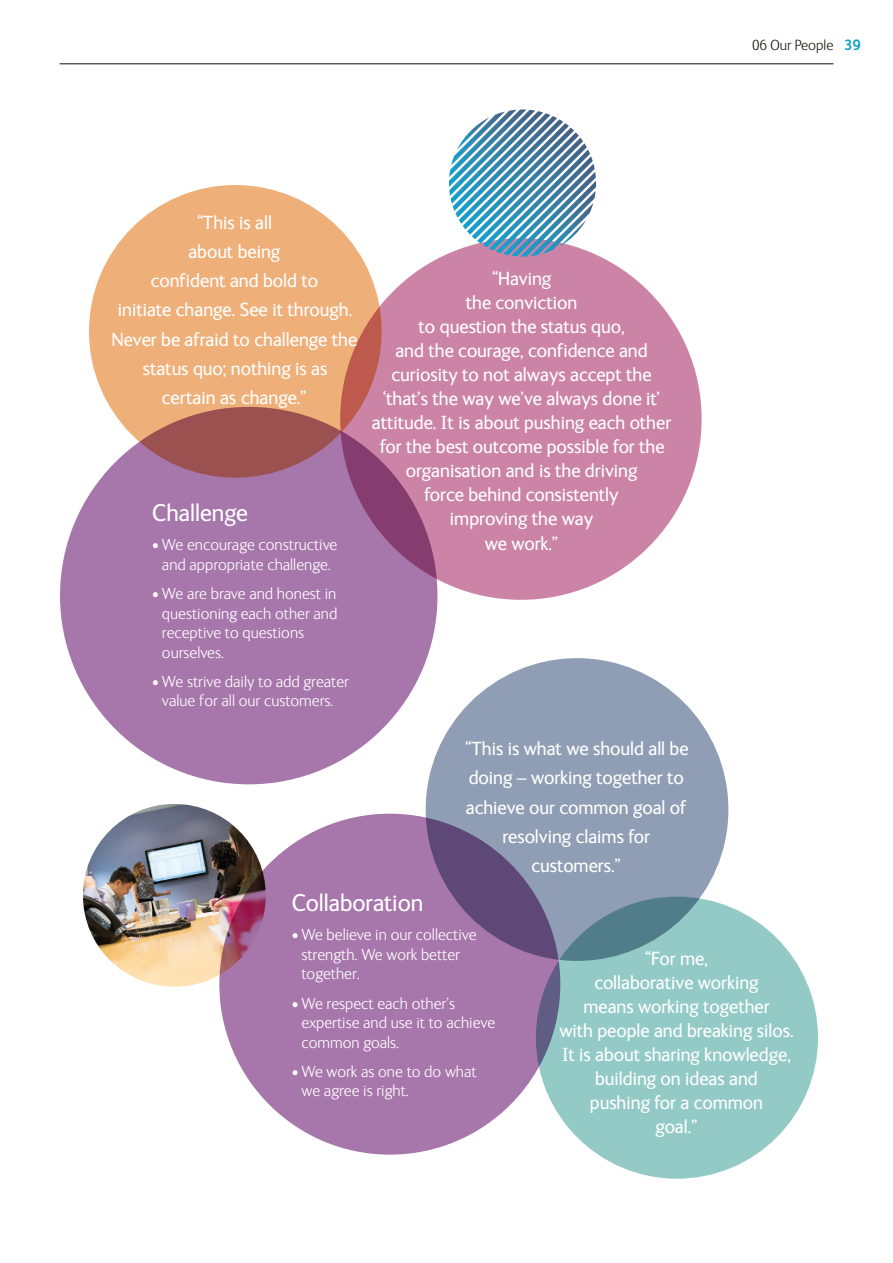
<style>
.page{position:relative;width:893px;height:1263px;background:#fff}
.page>*{position:absolute;margin:0;border:0;box-sizing:border-box;transform-origin:0 0}
.t1{font:24.75px "FS Ingrid";color:#fff}
.t2{font:19.5px/24px "FS Ingrid";color:#fff;text-align:center}
.t3{font:300 16.5px/19.5px "FS Ingrid";color:#fff}
.t4{font:300 15px "FS Ingrid";color:#1d1d1b}
.s1{font-weight:700;color:#13a0cb}
</style>
<div class="page">
<img style="left:83px;top:804px;width:183px;height:183px;border-radius:91px">
<div style="left:89px;top:185px;width:293px;height:293px;background:#eeaf79;border-radius:50%"></div>
<div style="left:426px;top:658px;width:302px;height:303px;background:#8f9eb4;border-radius:50%"></div>
<svg style="left:60px;top:407px;width:377px;height:377px;background:#a572a2"></svg>
<svg style="left:219px;top:814px;width:341px;height:341px;background:#9f70a4"></svg>
<svg style="left:340px;top:238px;width:362px;height:362px;background:#c87fa1"></svg>
<svg style="left:536px;top:897px;width:282px;height:282px;background:#8dc2bf"></svg>
<svg style="left:449px;top:109px;width:147px;height:148px"></svg>
<hr style="left:60px;top:63px;width:773px;height:1px;background:#1d1d1b">
<p class="t2" style="left:111px;top:207px;width:247px;line-height:29.2px">“This is all<br>about being<br>confident and bold to<br>initiate change. See it through.<br>Never be afraid to challenge the status quo; nothing is as<br>certain as change.”</p>
<p class="t1" style="left:152px;top:496px;width:97px">Challenge</p>
<p class="t3" style="left:152px;top:534px;width:187px;text-align:center">• We encourage constructive and appropriate challenge.</p>
<p class="t3" style="left:162px;top:583px;width:177px;text-indent:-10px">• We are brave and honest in questioning each other and receptive to questions ourselves.</p>
<p class="t3" style="left:152px;top:671px;width:198px;text-align:center">• We strive daily to add greater value for all our customers.</p>
<p class="t2" style="left:372px;top:266px;width:301px">“Having<br>the conviction<br>to question the status quo,<br>and the courage, confidence and curiosity to not always accept the ‘that’s the way we’ve always done it’ attitude. It is about pushing each other for the best outcome possible for the organisation and is the driving<br>force behind consistently<br>improving the way<br>we work.”</p>
<p class="t2" style="left:465px;top:733px;width:225px;line-height:29.2px">“This is what we should all be doing – working together to achieve our common goal of resolving claims for customers.”</p>
<p class="t4" style="left:752px;top:35px;width:111px">06 Our People <span class="s1">39</span></p>
<p class="t1" style="left:292px;top:886px;width:133px">Collaboration</p>
<p class="t3" style="left:301px;top:924px;width:177px;text-indent:-10px">• We believe in our collective strength. We work better together.</p>
<p class="t3" style="left:301px;top:993px;width:195px;text-indent:-10px">• We respect each other’s expertise and use it to achieve common goals.</p>
<p class="t3" style="left:301px;top:1061px;width:177px;text-indent:-10px">• We work as one to do what we agree is right.</p>
<p class="t2" style="left:559px;top:946px;width:236px">“For me,<br>collaborative working<br>means working together<br>with people and breaking silos.<br>It is about sharing knowledge, building on ideas and<br>pushing for a common<br>goal.”</p>
</div>
